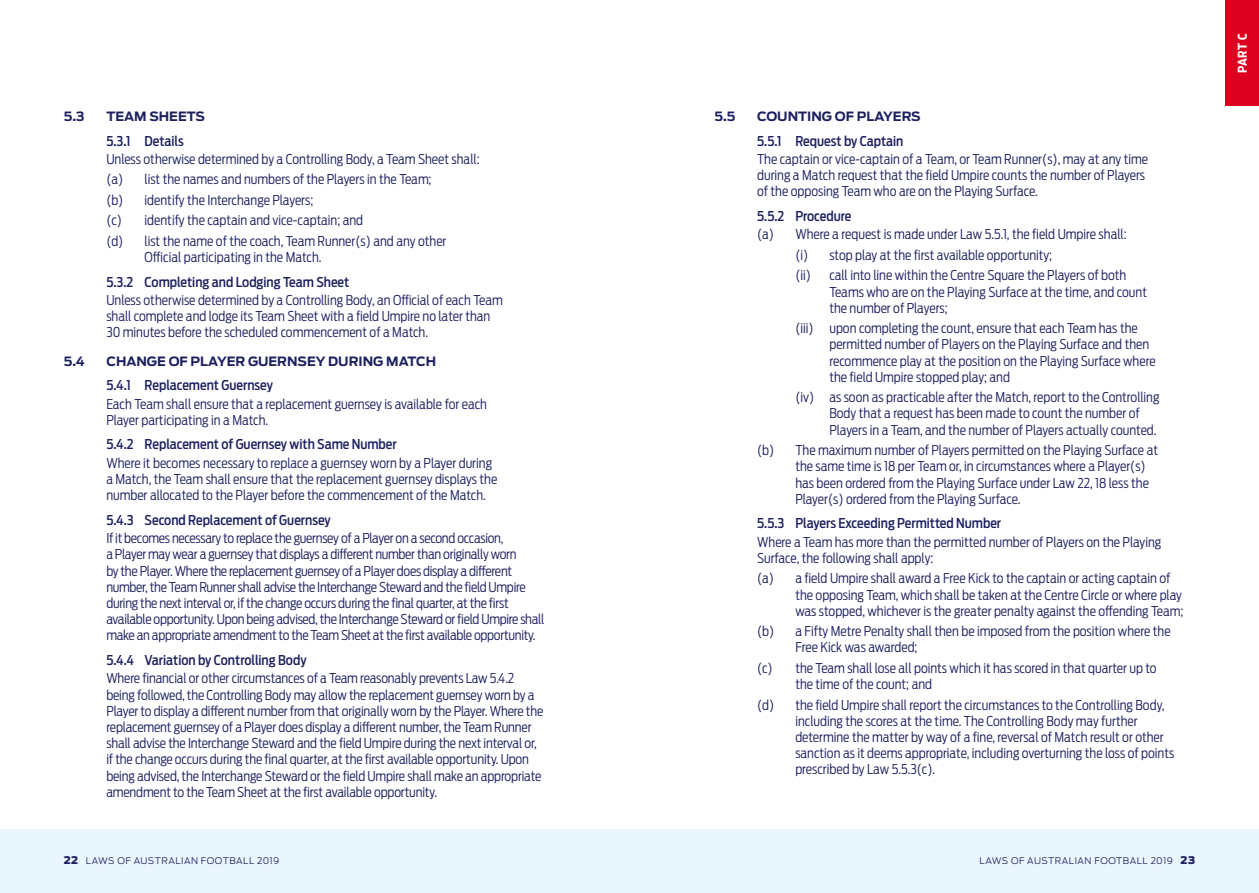
<style>
.page{position:relative;width:1259px;height:893px;background:#fff}
.page>*{position:absolute;margin:0;border:0;box-sizing:border-box;transform-origin:0 0}
.Body{font:300 13.5px/16.2px "Antenna Cond";letter-spacing:-.01em;color:#1c205f}
.a{font:300 13.5px/16.2px "Antenna Cond";color:#1c205f}
.i{font:300 13.5px/16.2px "Antenna Cond";color:#1c205f}
._1_1_1{font:500 13.5px "Antenna Cond";color:#1c205f}
._1_1{font:700 12.75px "Antenna";color:#1c205f}
.t1{font:700 12px "Antenna Cond";color:#fff}
.t2{font:300 9px "Antenna";letter-spacing:.055em;color:#1c205f}
.s1{font-weight:900;font-size:10.5px}
</style>
<div class="page">
<div style="left:0;top:829px;width:1259px;height:64px;background:#eaf6fe"></div>
<div style="left:1225px;top:0;width:34px;height:106px;background:#dc011f"></div>
<p class="_1_1" style="left:64px;top:109px;width:22px">5.3</p>
<p class="_1_1" style="left:106px;top:109px;width:100px">TEAM SHEETS</p>
<p class="_1_1_1" style="left:106px;top:133px;width:79px">5.3.1 Details</p>
<p class="Body" style="left:106px;top:151px;width:375px">Unless otherwise determined by a Controlling Body, a Team Sheet shall:</p>
<p class="a" style="left:106px;top:171px;width:327px">(a) list the names and numbers of the Players in the Team;</p>
<p class="a" style="left:106px;top:192px;width:208px">(b) identify the Interchange Players;</p>
<p class="a" style="left:106px;top:212px;width:258px">(c) identify the captain and vice-captain; and</p>
<p class="a" style="left:145px;top:233px;width:303px;text-indent:-38px">(d) list the name of the coach, Team Runner(s) and any other<br>Official participating in the Match.</p>
<p class="_1_1_1" style="left:106px;top:274px;width:244px">5.3.2 Completing and Lodging Team Sheet</p>
<p class="Body" style="left:106px;top:292px;width:398px">Unless otherwise determined by a Controlling Body, an Official of each Team shall complete and lodge its Team Sheet with a field Umpire no later than<br>30 minutes before the scheduled commencement of a Match.</p>
<p class="_1_1" style="left:64px;top:353px;width:23px">5.4</p>
<p class="_1_1" style="left:106px;top:353px;width:331px">CHANGE OF PLAYER GUERNSEY DURING MATCH</p>
<p class="_1_1_1" style="left:106px;top:377px;width:168px">5.4.1 Replacement Guernsey</p>
<p class="Body" style="left:106px;top:396px;width:382px">Each Team shall ensure that a replacement guernsey is available for each<br>Player participating in a Match.</p>
<p class="_1_1_1" style="left:106px;top:436px;width:292px">5.4.2 Replacement of Guernsey with Same Number</p>
<p class="Body" style="left:106px;top:455px;width:392px">Where it becomes necessary to replace a guernsey worn by a Player during a Match, the Team shall ensure that the replacement guernsey displays the number allocated to the Player before the commencement of the Match.</p>
<p class="_1_1_1" style="left:106px;top:512px;width:226px">5.4.3 Second Replacement of Guernsey</p>
<p class="Body" style="left:106px;top:530px;width:439px">If it becomes necessary to replace the guernsey of a Player on a second occasion,<br>a Player may wear a guernsey that displays a different number than originally worn<br>by the Player. Where the replacement guernsey of a Player does display a different number, the Team Runner shall advise the Interchange Steward and the field Umpire during the next interval or, if the change occurs during the final quarter, at the first available opportunity. Upon being advised, the Interchange Steward or field Umpire shall make an appropriate amendment to the Team Sheet at the first available opportunity.</p>
<p class="_1_1_1" style="left:106px;top:652px;width:202px">5.4.4 Variation by Controlling Body</p>
<p class="Body" style="left:106px;top:670px;width:438px">Where financial or other circumstances of a Team reasonably prevents Law 5.4.2 being followed, the Controlling Body may allow the replacement guernsey worn by a Player to display a different number from that originally worn by the Player. Where the replacement guernsey of a Player does display a different number, the Team Runner shall advise the Interchange Steward and the field Umpire during the next interval or, if the change occurs during the final quarter, at the first available opportunity. Upon being advised, the Interchange Steward or the field Umpire shall make an appropriate amendment to the Team Sheet at the first available opportunity.</p>
<p class="_1_1" style="left:714px;top:109px;width:22px">5.5</p>
<p class="_1_1" style="left:757px;top:109px;width:165px">COUNTING OF PLAYERS</p>
<p class="_1_1_1" style="left:757px;top:133px;width:148px">5.5.1 Request by Captain</p>
<p class="Body" style="left:757px;top:151px;width:392px">The captain or vice-captain of a Team, or Team Runner(s), may at any time during a Match request that the field Umpire counts the number of Players of the opposing Team who are on the Playing Surface.</p>
<p class="_1_1_1" style="left:757px;top:208px;width:96px">5.5.2 Procedure</p>
<p class="a" style="left:757px;top:226px;width:371px">(a) Where a request is made under Law 5.5.1, the field Umpire shall:</p>
<p class="i" style="left:795px;top:247px;width:258px">(i) stop play at the first available opportunity;</p>
<p class="i" style="left:829px;top:267px;width:319px;text-indent:-34px">(ii) call into line within the Centre Square the Players of both<br>Teams who are on the Playing Surface at the time, and count the number of Players;</p>
<p class="i" style="left:829px;top:320px;width:328px;text-indent:-34px">(iii) upon completing the count, ensure that each Team has the permitted number of Players on the Playing Surface and then recommence play at the position on the Playing Surface where the field Umpire stopped play; and</p>
<p class="i" style="left:829px;top:389px;width:332px;text-indent:-34px">(iv) as soon as practicable after the Match, report to the Controlling<br>Body that a request has been made to count the number of<br>Players in a Team, and the number of Players actually counted.</p>
<p class="a" style="left:795px;top:442px;width:364px;text-indent:-38px">(b) The maximum number of Players permitted on the Playing Surface at the same time is 18 per Team or, in circumstances where a Player(s) has been ordered from the Playing Surface under Law 22, 18 less the Player(s) ordered from the Playing Surface.</p>
<p class="_1_1_1" style="left:757px;top:515px;width:246px">5.5.3 Players Exceeding Permitted Number</p>
<p class="Body" style="left:757px;top:534px;width:406px">Where a Team has more than the permitted number of Players on the Playing<br>Surface, the following shall apply:</p>
<p class="a" style="left:795px;top:570px;width:389px;text-indent:-38px">(a) a field Umpire shall award a Free Kick to the captain or acting captain of the opposing Team, which shall be taken at the Centre Circle or where play was stopped, whichever is the greater penalty against the offending Team;</p>
<p class="a" style="left:795px;top:623px;width:377px;text-indent:-38px">(b) a Fifty Metre Penalty shall then be imposed from the position where the<br>Free Kick was awarded;</p>
<p class="a" style="left:795px;top:660px;width:363px;text-indent:-38px">(c) the Team shall lose all points which it has scored in that quarter up to the time of the count; and</p>
<p class="a" style="left:795px;top:697px;width:380px;text-indent:-38px">(d) the field Umpire shall report the circumstances to the Controlling Body, including the scores at the time. The Controlling Body may further determine the matter by way of a fine, reversal of Match result or other sanction as it deems appropriate, including overturning the loss of points prescribed by Law 5.5.3(c).</p>
<p class="t2" style="left:64px;top:856px;width:217px"><span class="s1">22</span> LAWS OF AUSTRALIAN FOOTBALL 2019</p>
<p class="t2" style="left:979px;top:856px;width:217px">LAWS OF AUSTRALIAN FOOTBALL 2019 <span class="s1">23</span></p>
<p class="t1" style="left:1235px;top:73px;width:41px;rotate:-90deg">PART C</p>
</div>
